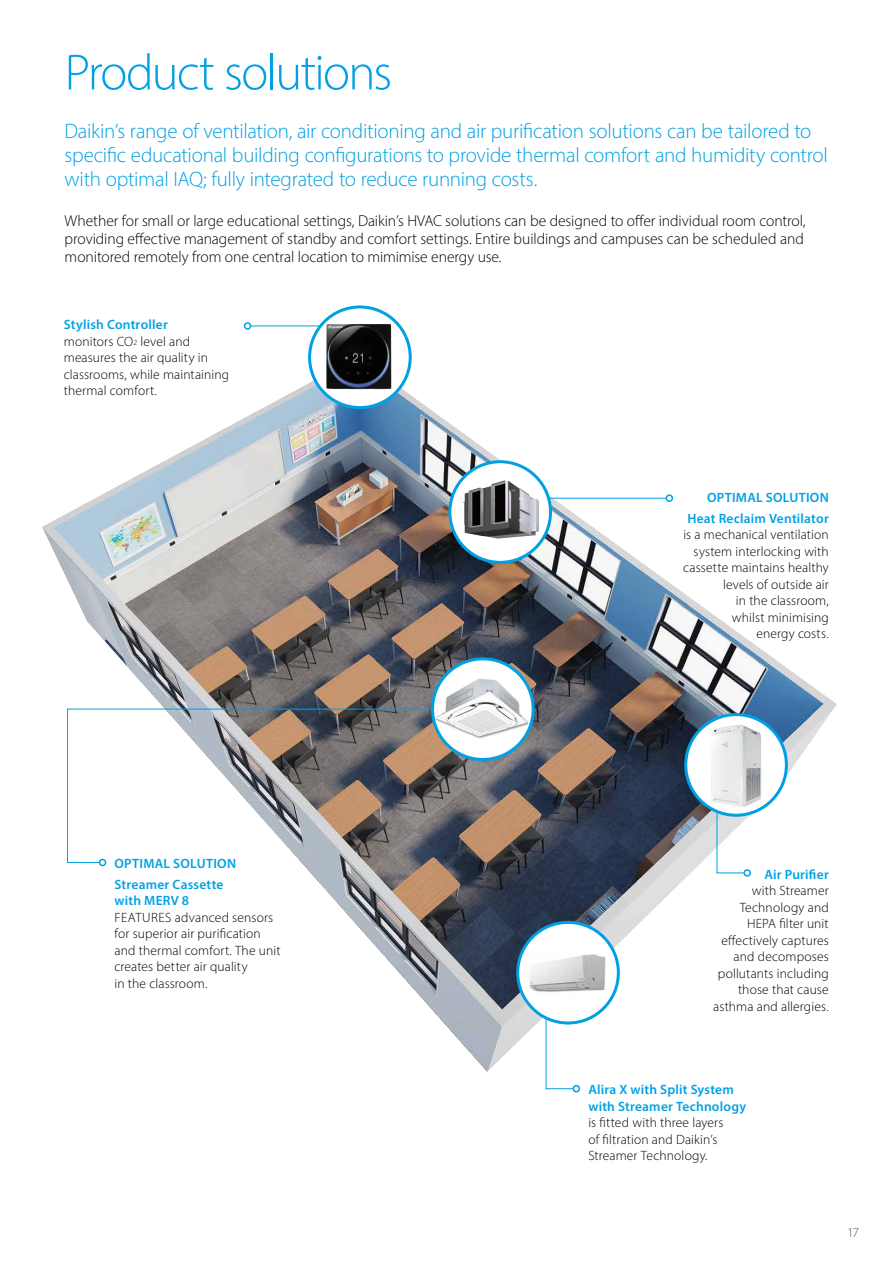
<style>
.page{position:relative;width:893px;height:1263px;background:#fff}
.page>*{position:absolute;margin:0;border:0;box-sizing:border-box;transform-origin:0 0}
.t1{font:300 51px "Myriad Pro";letter-spacing:-.035em;color:#00a1e4}
.t2{font:300 21px/24px "Myriad Pro";letter-spacing:-.015em;color:#00a1e4}
.t3{font:300 15.75px/18px "Myriad Pro";letter-spacing:-.005em;color:#000;text-align:justify}
.t4{font:300 13.5px/16.5px "Myriad Pro";letter-spacing:.01em;color:#000}
.t5{font:600 13.5px/20.7px "Myriad Pro";letter-spacing:.015em;color:#00a1e4}
.t6{font:300 13.5px "Myriad Pro";color:#58595b}
.s1{font-weight:600;color:#00a1e4}
.s2{font-size:7.8px}
</style>
<div class="page">
<img style="left:42px;top:364px;width:795px;height:708px">
<hr style="left:492px;top:498px;width:174px;height:1px;background:#00a1e4">
<div style="left:666px;top:494px;width:7px;height:8px;border:2px solid #00a1e4;border-radius:50%"></div>
<hr style="left:251px;top:326px;width:77px;height:1px;background:#00a1e4">
<div style="left:244px;top:322px;width:7px;height:8px;border:2px solid #00a1e4;border-radius:50%"></div>
<svg style="left:67px;top:708px;width:399px;height:155px"></svg>
<div style="left:99px;top:859px;width:7px;height:7px;border:2px solid #00a1e4;border-radius:50%"></div>
<svg style="left:716px;top:811px;width:29px;height:63px"></svg>
<div style="left:743px;top:869px;width:8px;height:8px;border:2px solid #00a1e4;border-radius:50%"></div>
<svg style="left:545px;top:1018px;width:29px;height:71px"></svg>
<div style="left:573px;top:1085px;width:7px;height:7px;border:2px solid #00a1e4;border-radius:50%"></div>
<div style="left:310px;top:307px;width:100px;height:101px;background:#fff;border-radius:50%"></div>
<img style="left:326px;top:324px;width:65px;height:65px">
<div style="left:308px;top:305px;width:104px;height:104px;border:3px solid #00a1e4;border-radius:50%"></div>
<div style="left:433px;top:659px;width:100px;height:100px;background:#fff;border-radius:50%"></div>
<div style="left:435px;top:678px;width:95px;height:61px;background:#000;opacity:.5"></div>
<img style="left:435px;top:679px;width:92px;height:57px">
<div style="left:431px;top:657px;width:104px;height:104px;border:3px solid #00a1e4;border-radius:50%"></div>
<div style="left:518px;top:922px;width:100px;height:101px;background:#fff;border-radius:50%"></div>
<div style="left:516px;top:921px;width:104px;height:103px;border:3px solid #00a1e4;border-radius:50%"></div>
<div style="left:450px;top:462px;width:100px;height:100px;background:#fff;border-radius:50%"></div>
<img style="left:463px;top:480px;width:76px;height:59px">
<div style="left:448px;top:460px;width:104px;height:104px;border:3px solid #00a1e4;border-radius:50%"></div>
<div style="left:686px;top:715px;width:100px;height:100px;background:#fff;border-radius:50%"></div>
<img style="left:711px;top:724px;width:50px;height:83px">
<div style="left:684px;top:713px;width:104px;height:104px;border:3px solid #00a1e4;border-radius:50%"></div>
<img style="left:529px;top:954px;width:77px;height:38px">
<h1 class="t1" style="left:65px;top:42px;width:329px">Product solutions</h1>
<p class="t2" style="left:65px;top:119px;width:765px">Daikin’s range of ventilation, air conditioning and air purification solutions can be tailored to specific educational building configurations to provide thermal comfort and humidity control with optimal IAQ; fully integrated to reduce running costs.</p>
<p class="t3" style="left:65px;top:211px;width:742px">Whether for small or large educational settings, Daikin’s HVAC solutions can be designed to offer individual room control, providing effective management of standby and comfort settings. Entire buildings and campuses can be scheduled and monitored remotely from one central location to mimimise energy use.</p>
<p class="t4" style="left:64px;top:316px;width:167px"><span class="s1">Stylish Controller<br></span>monitors CO<span class="s2">2</span> level and measures the air quality in classrooms, while maintaining thermal comfort.</p>
<p class="t5" style="left:687px;top:487px;width:143px;text-align:right">OPTIMAL SOLUTION<br>Heat Reclaim Ventilator</p>
<p class="t4" style="left:683px;top:526px;width:147px;text-align:right">is a mechanical ventilation system interlocking with cassette maintains healthy levels of outside air<br>in the classroom,<br>whilst minimising<br>energy costs.</p>
<p class="t5" style="left:114px;top:853px;width:123px">OPTIMAL SOLUTION<br>Streamer Cassette</p>
<p class="t5" style="left:114px;top:890px;width:76px">with MERV 8</p>
<p class="t4" style="left:114px;top:909px;width:168px">FEATURES advanced sensors for superior air purification and thermal comfort. The unit creates better air quality<br>in the classroom.</p>
<p class="t5" style="left:764px;top:863px;width:66px">Air Purifier</p>
<p class="t4" style="left:713px;top:882px;width:117px;text-align:right">with Streamer<br>Technology and<br>HEPA filter unit effectively captures and decomposes pollutants including those that cause asthma and allergies.</p>
<p class="t5" style="left:588px;top:1081px;width:159px;line-height:16.5px">Alira X with Split System with Streamer Technology</p>
<p class="t4" style="left:588px;top:1114px;width:137px">is fitted with three layers of filtration and Daikin’s<br>Streamer Technology.</p>
<p class="t6" style="left:847px;top:1224px;width:14px">17</p>
</div>
